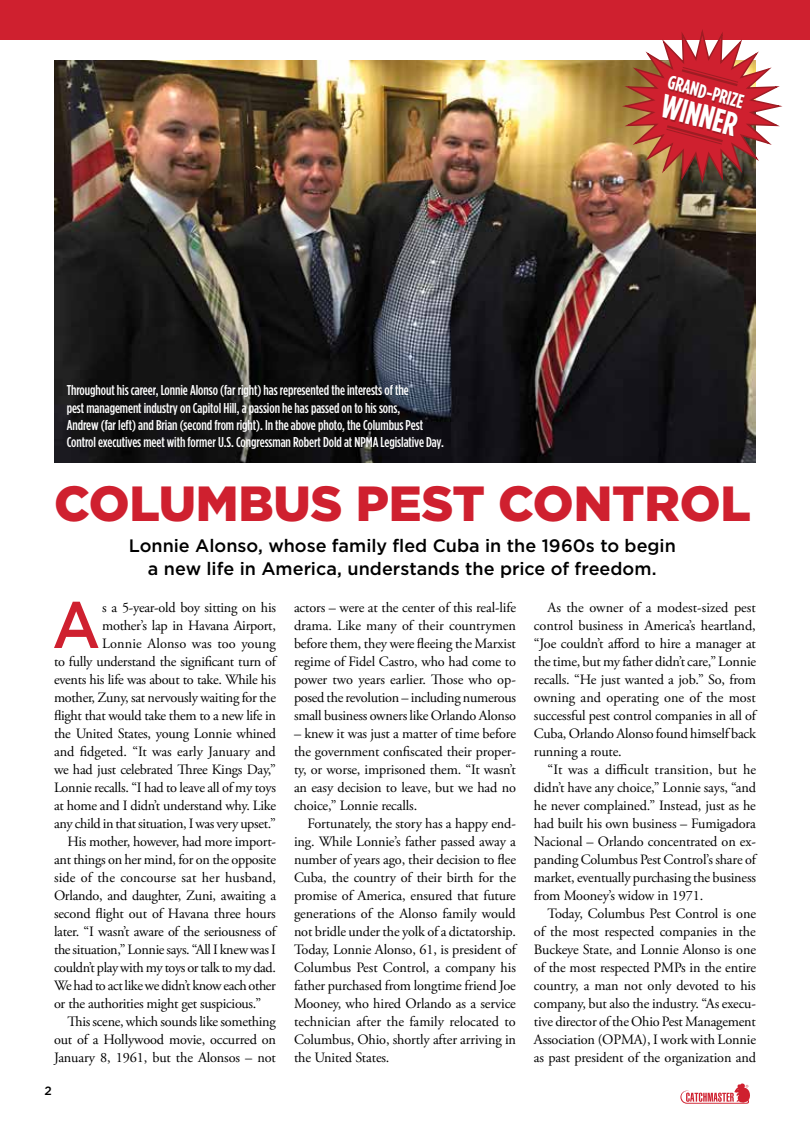
<style>
.page{position:relative;width:810px;height:1134px;background:#fff}
.page>*{position:absolute;margin:0;border:0;box-sizing:border-box;transform-origin:0 0}
.t1{font:500 65.7px "Gotham";color:#cf202f;scale:.93 1}
.t2{font:900 49.35px "Gotham";letter-spacing:-.005em;color:#cf202f}
.t3{font:700 32.85px "Gotham Condensed";color:#fff}
.t4{font:700 19.5px "Gotham Condensed";color:#fff}
.t5{font:500 18px/22.5px "Gotham";color:#000;text-align:center}
.t6{font:14.25px/18px "Adobe Garamond Pro";letter-spacing:-.02em;color:#000;text-align:justify}
.t7{font:500 14.25px/17.2px "Gotham Condensed";letter-spacing:-.005em;color:#fff}
.t8{font:14.25px "Adobe Garamond Pro";letter-spacing:.005em;color:#000}
.t9{font:14.25px "Adobe Garamond Pro";color:#000}
.t10{font:500 12px "Gotham";color:#000}
</style>
<div class="page">
<div style="left:0;top:0;width:810px;height:40px;background:#cf202f"></div>
<svg style="left:680px;top:1083px;width:70px;height:21px"></svg>
<img style="left:54px;top:61px;width:702px;height:401px">
<svg style="left:618px;top:29px;width:165px;height:158px"></svg>
<p class="t7" style="left:67px;top:381px;width:379px">Throughout his career, Lonnie Alonso (far right) has represented the interests of the<br>pest management industry on Capitol Hill, a passion he has passed on to his sons,<br>Andrew (far left) and Brian (second from right). In the above photo, the Columbus Pest Control executives meet with former U.S. Congressman Robert Dold at NPMA Legislative Day.</p>
<h3 class="t4" style="left:671px;top:71px;width:79px;rotate:15deg">GRAND-PRIZE</h3>
<h3 class="t3" style="left:667px;top:87px;width:79px;rotate:15deg">WINNER</h3>
<h2 class="t2" style="left:54px;top:475px;width:698px">COLUMBUS PEST CONTROL</h2>
<p class="t5" style="left:129px;top:534px;width:549px">Lonnie Alonso, whose family fled Cuba in the 1960s to begin a new life in America, understands the price of freedom.</p>
<h1 class="t1" style="left:52px;top:587px;width:53px">A</h1>
<p class="t6" style="left:102px;top:599px;width:175px">s a 5-year-old boy sitting on his</p>
<p class="t6" style="left:102px;top:617px;width:175px">mother’s lap in Havana Airport,</p>
<p class="t8" style="left:102px;top:635px;width:175px">Lonnie Alonso was too young</p>
<p class="t6" style="left:54px;top:653px;width:224px">to fully understand the significant turn of</p>
<p class="t6" style="left:54px;top:671px;width:223px">events his life was about to take. While his</p>
<p class="t6" style="left:54px;top:689px;width:224px">mother, Zuny, sat nervously waiting for the</p>
<p class="t6" style="left:54px;top:707px;width:224px">flight that would take them to a new life in</p>
<p class="t6" style="left:54px;top:725px;width:224px">the United States, young Lonnie whined</p>
<p class="t9" style="left:54px;top:743px;width:223px">and fidgeted. “It was early January and</p>
<p class="t6" style="left:54px;top:761px;width:224px">we had just celebrated Three Kings Day,”</p>
<p class="t6" style="left:54px;top:779px;width:223px">Lonnie recalls. “I had to leave all of my toys</p>
<p class="t6" style="left:54px;top:797px;width:224px">at home and I didn’t understand why. Like</p>
<p class="t6" style="left:54px;top:815px;width:223px">any child in that situation, I was very upset.”</p>
<p class="t6" style="left:67px;top:833px;width:210px">His mother, however, had more import-</p>
<p class="t6" style="left:54px;top:851px;width:224px">ant things on her mind, for on the opposite</p>
<p class="t8" style="left:54px;top:869px;width:224px">side of the concourse sat her husband,</p>
<p class="t6" style="left:54px;top:887px;width:224px">Orlando, and daughter, Zuni, awaiting a</p>
<p class="t6" style="left:54px;top:905px;width:223px">second flight out of Havana three hours</p>
<p class="t6" style="left:54px;top:923px;width:224px">later. “I wasn’t aware of the seriousness of</p>
<p class="t6" style="left:54px;top:941px;width:223px">the situation,” Lonnie says. “All I knew was I</p>
<p class="t6" style="left:54px;top:959px;width:224px">couldn’t play with my toys or talk to my dad.</p>
<p class="t6" style="left:54px;top:977px;width:223px">We had to act like we didn’t know each other</p>
<p class="t6" style="left:54px;top:995px;width:209px">or the authorities might get suspicious.”</p>
<p class="t6" style="left:67px;top:1013px;width:210px">This scene, which sounds like something</p>
<p class="t6" style="left:54px;top:1031px;width:224px">out of a Hollywood movie, occurred on</p>
<p class="t6" style="left:54px;top:1049px;width:223px">January 8, 1961, but the Alonsos – not</p>
<p class="t10" style="left:44px;top:1084px;width:9px">2</p>
<p class="t6" style="left:294px;top:599px;width:224px">actors – were at the center of this real-life drama. Like many of their countrymen before them, they were fleeing the Marxist regime of Fidel Castro, who had come to power two years earlier. Those who op&shy;posed the revolution – including numerous small business owners like Orlando Alonso</p>
<p class="t6" style="left:294px;top:725px;width:224px">– knew it was just a matter of time before the government confiscated their proper&shy;ty, or worse, imprisoned them. “It wasn’t an easy decision to leave, but we had no choice,” Lonnie recalls.</p>
<p class="t6" style="left:294px;top:815px;width:224px;text-indent:13px">Fortunately, the story has a happy end&shy;ing. While Lonnie’s father passed away a number of years ago, their decision to flee Cuba, the country of their birth for the promise of America, ensured that future generations of the Alonso family would not bridle under the yolk of a dictatorship.<br>Today, Lonnie Alonso, 61, is president of Columbus Pest Control, a company his father purchased from longtime friend Joe Mooney, who hired Orlando as a service technician after the family relocated to Columbus, Ohio, shortly after arriving in the United States.</p>
<p class="t6" style="left:534px;top:599px;width:224px;text-indent:13px">As the owner of a modest-sized pest control business in America’s heartland, “Joe couldn’t afford to hire a manager at the time, but my father didn’t care,” Lonnie recalls. “He just wanted a job.” So, from owning and operating one of the most successful pest control companies in all of Cuba, Orlando Alonso found himself back running a route.</p>
<p class="t6" style="left:534px;top:761px;width:224px;text-indent:13px">“It was a difficult transition, but he didn’t have any choice,” Lonnie says, “and he never complained.” Instead, just as he had built his own business – Fumigadora Nacional – Orlando concentrated on ex&shy;panding Columbus Pest Control’s share of market, eventually purchasing the business from Mooney’s widow in 1971.</p>
<p class="t6" style="left:534px;top:905px;width:224px;text-indent:13px">Today, Columbus Pest Control is one of the most respected companies in the Buckeye State, and Lonnie Alonso is one of the most respected PMPs in the entire country, a man not only devoted to his company, but also the industry. “As execu&shy;tive director of the Ohio Pest Management Association (OPMA), I work with Lonnie as past president of the organization and</p>
</div>
